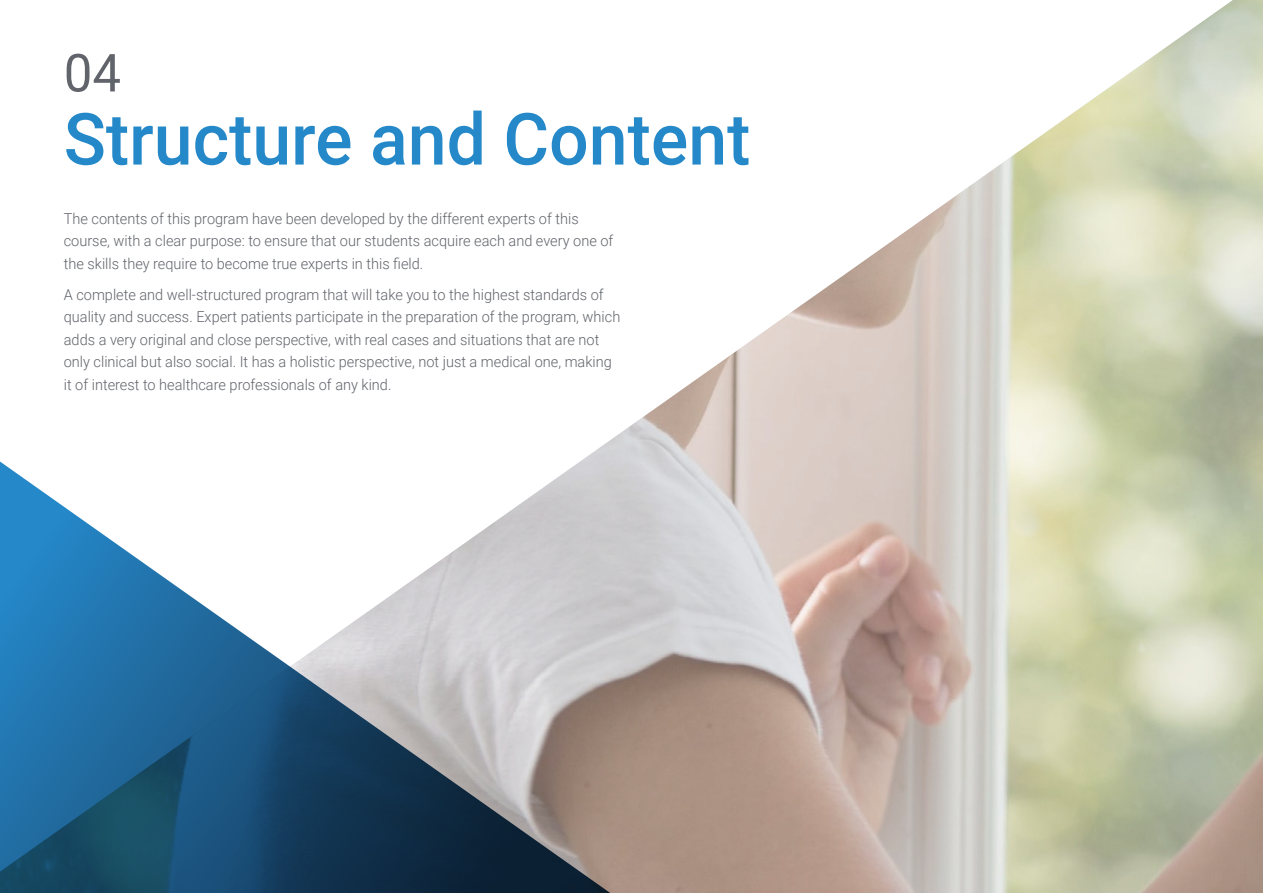
<style>
.page{position:relative;width:1263px;height:893px;background:#fff}
.page>*{position:absolute;margin:0;border:0;box-sizing:border-box;transform-origin:0 0}
.t1{font:500 72px "Roboto";color:#2488c9}
.t2{font:52.5px "Roboto";color:#61646a}
.t3{font:300 15px/22.5px "Roboto";color:#61646a}
</style>
<div class="page">
<img style="left:602px;top:0;width:661px;height:893px">
<svg style="left:0;top:446px;width:640px;height:447px"></svg>
<h2 class="t2" style="left:64px;top:36px;width:59px">04</h2>
<h1 class="t1" style="left:64px;top:89px;width:688px">Structure and Content</h1>
<p class="t3" style="left:64px;top:207px;width:551px">The contents of this program have been developed by the different experts of this course, with a clear purpose: to ensure that our students acquire each and every one of the skills they require to become true experts in this field.</p>
<p class="t3" style="left:64px;top:283px;width:558px">A complete and well-structured program that will take you to the highest standards of quality and success. Expert patients participate in the preparation of the program, which adds a very original and close perspective, with real cases and situations that are not only clinical but also social. It has a holistic perspective, not just a medical one, making it of interest to healthcare professionals of any kind.</p>
</div>
